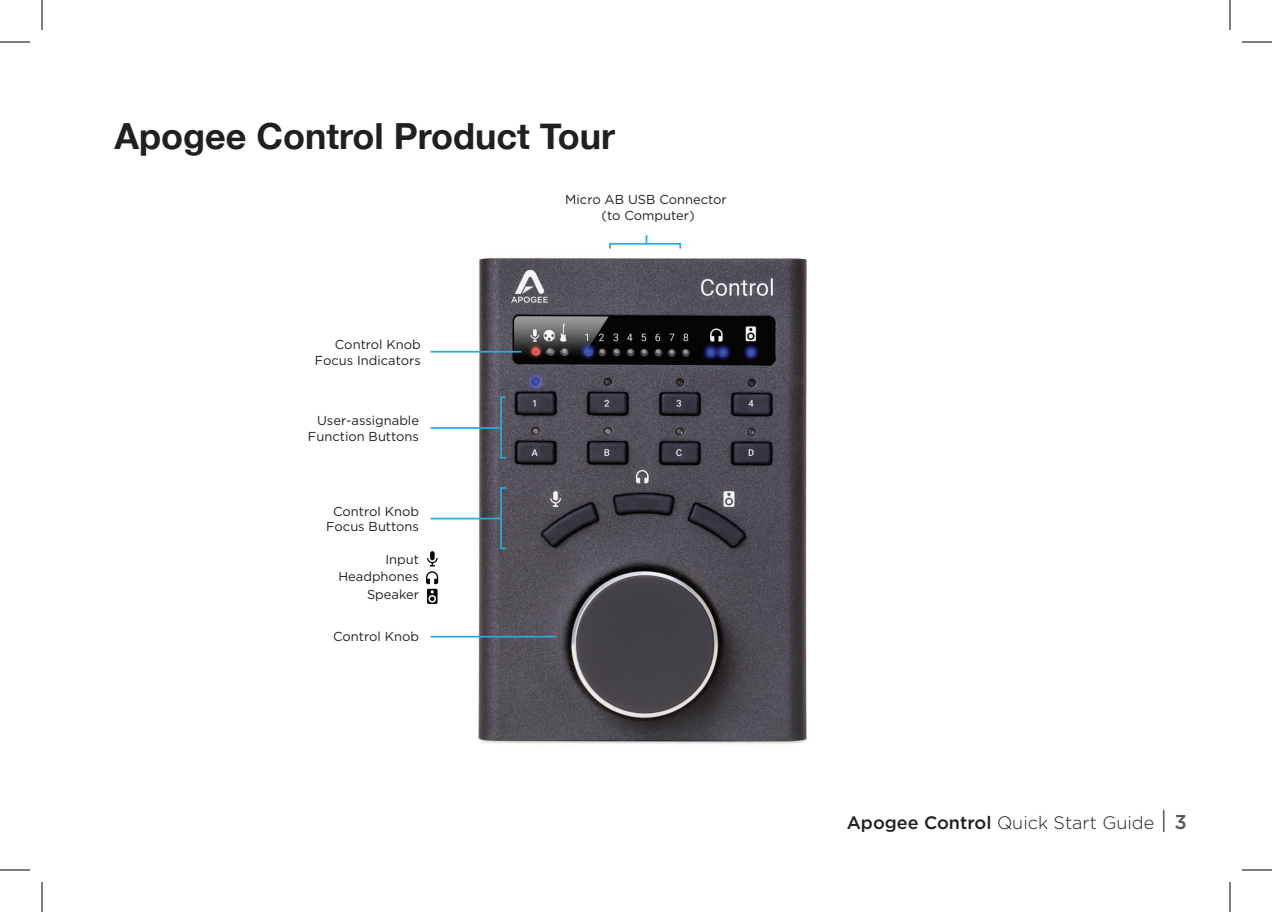
<style>
.page{position:relative;width:1272px;height:912px;background:#fff}
.page>*{position:absolute;margin:0;border:0;box-sizing:border-box;transform-origin:0 0}
.t1{font:700 36px "Helvetica Neue";color:#231f20}
.t2{font:300 18px "Gotham";color:#231f20}
.t3{font:13px/15.6px "Gotham";color:#231f20;text-align:right}
.s1{font-weight:500}
.s2{font-size:24px}
.s3{font-weight:500;font-size:20px;color:#57585a}
</style>
<div class="page">
<img style="left:438px;top:235px;width:369px;height:509px">
<hr style="left:430px;top:427px;width:72px;height:2px;background:#29aae1">
<div style="left:500px;top:396px;width:7px;height:63px;border:2px solid #29aae1"></div>
<hr style="left:430px;top:518px;width:72px;height:1px;background:#29aae1">
<div style="left:500px;top:487px;width:7px;height:62px;border:2px solid #29aae1"></div>
<div style="left:609px;top:243px;width:72px;height:6px;border:2px solid #29aae1"></div>
<hr style="left:431px;top:351px;width:90px;height:2px;background:#29aae1">
<hr style="left:431px;top:636px;width:125px;height:2px;background:#29aae1">
<div style="left:430px;top:551px;width:5px;height:9px;background:#050504;border-radius:2px"></div>
<svg style="left:426px;top:558px;width:12px;height:46px"></svg>
<hr style="left:0;top:42px;width:30px;height:1px;background:#000">
<hr style="left:1242px;top:42px;width:30px;height:1px;background:#000">
<hr style="left:0;top:870px;width:30px;height:1px;background:#000">
<hr style="left:1242px;top:870px;width:30px;height:1px;background:#000">
<hr style="left:42px;top:0;width:1px;height:30px;background:#000">
<hr style="left:42px;top:882px;width:1px;height:30px;background:#000">
<hr style="left:1230px;top:0;width:1px;height:30px;background:#000">
<hr style="left:1230px;top:882px;width:1px;height:30px;background:#000">
<h1 class="t1" style="left:115px;top:108px;width:502px">Apogee Control Product Tour</h1>
<p class="t3" style="left:315px;top:336px;width:108px">Control Knob<br>Focus Indicators</p>
<p class="t3" style="left:308px;top:413px;width:113px">User-assignable<br>Function Buttons</p>
<p class="t3" style="left:326px;top:503px;width:94px;text-align:center">Control Knob<br>Focus Buttons</p>
<p class="t3" style="left:338px;top:551px;width:82px;line-height:17.2px">Input<br>Headphones<br>Speaker</p>
<p class="t3" style="left:333px;top:629px;width:87px">Control Knob</p>
<p class="t3" style="left:565px;top:192px;width:163px;text-align:center">Micro AB USB Connector (to Computer)</p>
<h2 class="t2" style="left:847px;top:812px;width:342px"><span class="s1">Apogee Control</span> Quick Start Guide <span class="s2">|</span> <span class="s3">3</span></h2>
</div>
